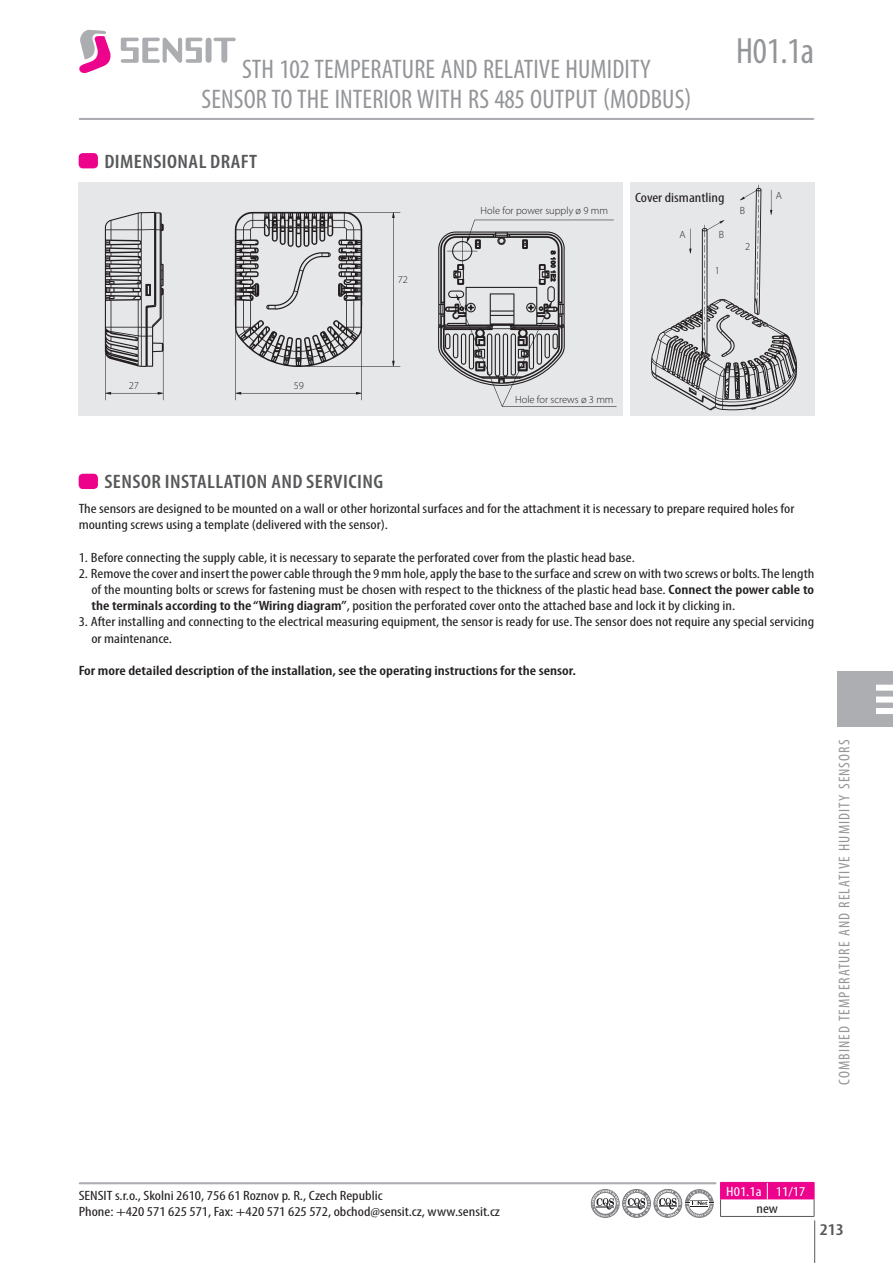
<style>
.page{position:relative;width:893px;height:1263px;background:#fff}
.page>*{position:absolute;margin:0;border:0;box-sizing:border-box;transform-origin:0 0}
.t1{font:condensed 36.6px "Myriad Pro";color:#939598}
.t2{font:condensed 27px/30px "Myriad Pro";letter-spacing:.005em;color:#939598;text-align:center}
.t3{font:600 condensed 19.5px "Myriad Pro";letter-spacing:.02em;color:#57585a;scale:1.1 1}
.t4{font:600 condensed 16.5px "Myriad Pro";color:#57585a;scale:1.2 1}
.t5{font:condensed 15.6px "Myriad Pro";letter-spacing:.07em;color:#939598}
.t6{font:condensed 13.5px/16.2px "Myriad Pro";color:#231f20;scale:1.2 1}
.t7{font:600 condensed 13.5px "Myriad Pro";color:#231f20;scale:1.2 1}
.t8{font:condensed 13.5px "Myriad Pro";color:#fff;scale:1.2 1}
.t9{font:300 10.5px "Myriad Pro";color:#231f20}
.s1{font-weight:600}
</style>
<div class="page">
<div style="left:79px;top:153px;width:19px;height:15px;background:#ed028c;border-radius:4px"></div>
<div style="left:79px;top:474px;width:19px;height:15px;background:#ed028c;border-radius:4px"></div>
<div style="left:79px;top:182px;width:544px;height:234px;background:#e6e7e9"></div>
<div style="left:630px;top:182px;width:185px;height:234px;background:#e6e7e9"></div>
<svg style="left:438px;top:220px;width:179px;height:187px"></svg>
<svg style="left:651px;top:185px;width:146px;height:225px"></svg>
<svg style="left:105px;top:212px;width:59px;height:188px"></svg>
<svg style="left:235px;top:212px;width:165px;height:188px"></svg>
<hr style="left:80px;top:1182px;width:635px;height:2px;background:#acadb1">
<svg style="left:720px;top:1182px;width:95px;height:35px"></svg>
<svg style="left:591px;top:1189px;width:123px;height:29px"></svg>
<hr style="left:814px;top:1220px;width:1px;height:43px;background:#57585a">
<svg style="left:79px;top:30px;width:32px;height:43px"></svg>
<div style="left:206px;top:38px;width:6px;height:25px;background:#acadb1;border-radius:3px"></div>
<svg style="left:214px;top:38px;width:22px;height:25px"></svg>
<svg style="left:121px;top:38px;width:81px;height:25px"></svg>
<hr style="left:80px;top:118px;width:733px;height:2px;background:#acadb1">
<div style="left:838px;top:671px;width:55px;height:56px;background:#adaeb2"></div>
<div style="left:876px;top:685px;width:17px;height:6px;background:#fff"></div>
<div style="left:876px;top:696px;width:17px;height:6px;background:#fff"></div>
<div style="left:876px;top:708px;width:17px;height:6px;background:#fff"></div>
<h2 class="t2" style="left:202px;top:54px;width:491px">STH 102 TEMPERATURE AND RELATIVE HUMIDITY<br>SENSOR TO THE INTERIOR WITH RS 485 OUTPUT (MODBUS)</h2>
<h1 class="t1" style="left:736px;top:28px;width:80px">H01.1a</h1>
<h3 class="t3" style="left:104px;top:149px;width:141px">DIMENSIONAL DRAFT</h3>
<p class="t9" style="left:398px;top:273px;width:12px">72</p>
<p class="t9" style="left:481px;top:204px;width:129px">Hole for power supply ø 9 mm</p>
<p class="t6" style="left:635px;top:189px;width:76px">Cover dismantling</p>
<p class="t9" style="left:679px;top:228px;width:8px">A</p>
<p class="t9" style="left:719px;top:228px;width:7px">B</p>
<p class="t9" style="left:715px;top:264px;width:7px">1</p>
<p class="t9" style="left:740px;top:204px;width:7px">B</p>
<p class="t9" style="left:745px;top:240px;width:7px">2</p>
<p class="t9" style="left:776px;top:189px;width:8px">A</p>
<p class="t9" style="left:129px;top:379px;width:12px">27</p>
<p class="t9" style="left:294px;top:379px;width:12px">59</p>
<p class="t9" style="left:515px;top:393px;width:100px">Hole for screws ø 3 mm</p>
<h3 class="t3" style="left:104px;top:470px;width:255px">SENSOR INSTALLATION AND SERVICING</h3>
<p class="t6" style="left:79px;top:500px;width:598px">The sensors are designed to be mounted on a wall or other horizontal surfaces and for the attachment it is necessary to prepare required holes for mounting screws using a template (delivered with the sensor).</p>
<p class="t6" style="left:79px;top:549px;width:465px">1. Before connecting the supply cable, it is necessary to separate the perforated cover from the plastic head base.</p>
<p class="t6" style="left:91px;top:565px;width:604px;text-align:justify;text-indent:-13px">2. Remove the cover and insert the power cable through the 9 mm hole, apply the base to the surface and screw on with two screws or bolts. The length of the mounting bolts or screws for fastening must be chosen with respect to the thickness of the plastic head base. <span class="s1">Connect the power cable to the terminals according to the “Wiring diagram”</span>, position the perforated cover onto the attached base and lock it by clicking in.</p>
<p class="t6" style="left:91px;top:614px;width:604px;text-indent:-13px">3. After installing and connecting to the electrical measuring equipment, the sensor is ready for use. The sensor does not require any special servicing or maintenance.</p>
<p class="t7" style="left:79px;top:662px;width:416px">For more detailed description of the installation, see the operating instructions for the sensor.</p>
<p class="t5" style="left:835px;top:1085px;width:347px;rotate:-90deg">COMBINED TEMPERATURE AND RELATIVE HUMIDITY SENSORS</p>
<p class="t6" style="left:79px;top:1187px;width:353px">SENSIT s.r.o., Skolni 2610, 756 61 Roznov p. R., Czech Republic<br>Phone: +420 571 625 571, Fax: +420 571 625 572, obchod@sensit.cz, www.sensit.cz</p>
<p class="t8" style="left:726px;top:1183px;width:67px">H01.1a 11/17</p>
<p class="t6" style="left:756px;top:1200px;width:20px">new</p>
<p class="t4" style="left:820px;top:1219px;width:22px">213</p>
</div>
